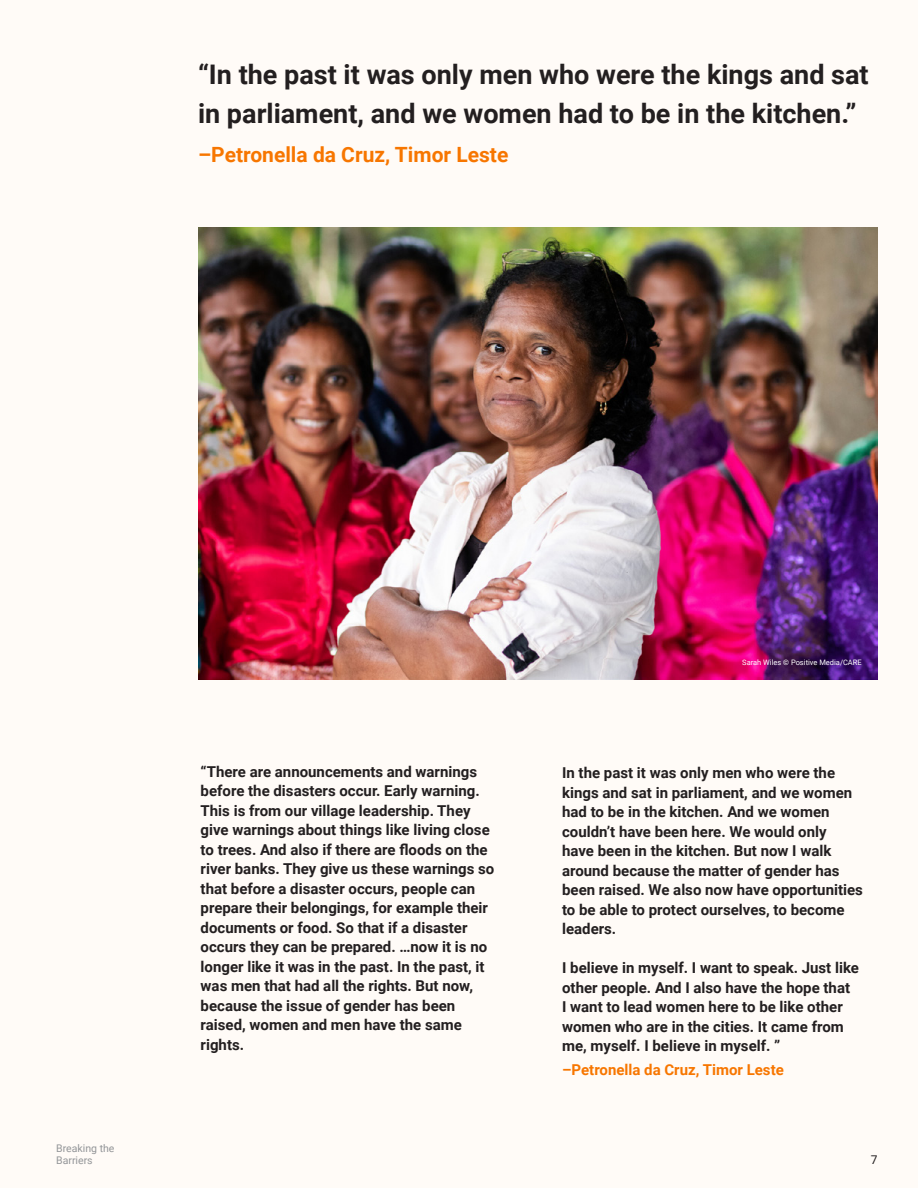
<style>
.page{position:relative;width:918px;height:1188px;background:#fffbf7}
.page>*{position:absolute;margin:0;border:0;box-sizing:border-box;transform-origin:0 0}
._18_26_Statement{font:700 27px/39px "Roboto";color:#231f20}
._10_13_Pull_Quote_Author{font:700 21px "Roboto";color:#f77600}
._10_13_Pull_Quote{font:700 15px/19.5px "Roboto";color:#231f20}
._10_13_Pull_Quote_Author-2{font:700 15px "Roboto";color:#f77600}
.t1{font:12px "Roboto";color:#231f20}
.t2{font:10.5px/12.3px "Roboto";color:#939598}
.Photo_Credit{font:7.5px "Roboto";color:#fff}
</style>
<div class="page">
<img style="left:199px;top:228px;width:678px;height:452px">
<p class="_18_26_Statement" style="left:198px;top:54px;width:672px">“In the past it was only men who were the kings and sat in parliament, and we women had to be in the kitchen.”</p>
<p class="_10_13_Pull_Quote_Author" style="left:198px;top:140px;width:312px">–Petronella da Cruz, Timor Leste</p>
<p class="t2" style="left:56px;top:1141px;width:60px">Breaking the<br>Barriers</p>
<p class="Photo_Credit" style="left:742px;top:657px;width:121px">Sarah Wiles © Positive Media/CARE</p>
<p class="_10_13_Pull_Quote" style="left:201px;top:761px;width:295px">“There are announcements and warnings before the disasters occur. Early warning.<br>This is from our village leadership. They give warnings about things like living close to trees. And also if there are floods on the river banks. They give us these warnings so that before a disaster occurs, people can prepare their belongings, for example their documents or food. So that if a disaster occurs they can be prepared. …now it is no longer like it was in the past. In the past, it was men that had all the rights. But now, because the issue of gender has been raised, women and men have the same rights.</p>
<p class="_10_13_Pull_Quote" style="left:562px;top:763px;width:302px">In the past it was only men who were the kings and sat in parliament, and we women had to be in the kitchen. And we women couldn’t have been here. We would only<br>have been in the kitchen. But now I walk around because the matter of gender has been raised. We also now have opportunities to be able to protect ourselves, to become leaders.</p>
<p class="_10_13_Pull_Quote" style="left:562px;top:958px;width:298px">I believe in myself. I want to speak. Just like other people. And I also have the hope that<br>I want to lead women here to be like other women who are in the cities. It came from me, myself. I believe in myself. ”</p>
<p class="_10_13_Pull_Quote_Author-2" style="left:562px;top:1060px;width:223px">–Petronella da Cruz, Timor Leste</p>
<p class="t1" style="left:871px;top:1151px;width:8px">7</p>
</div>
